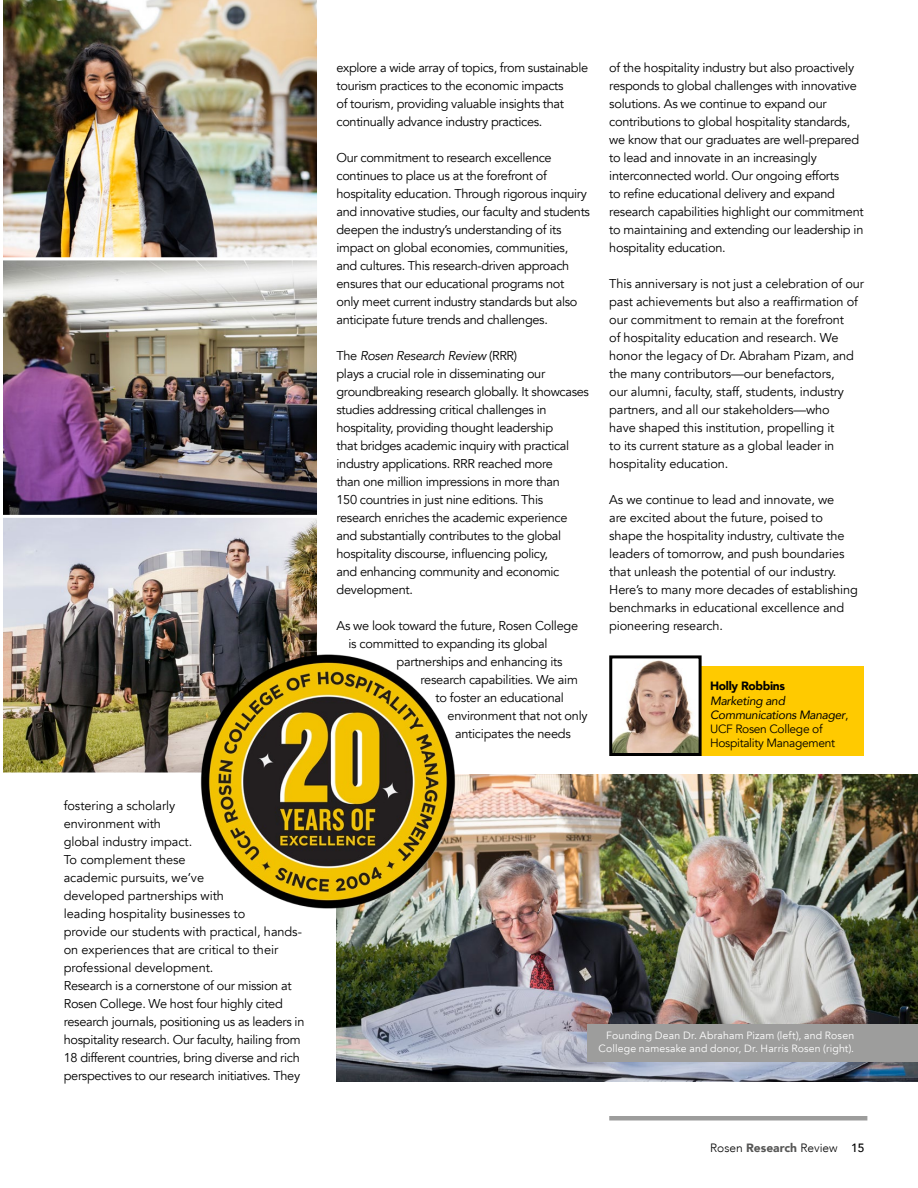
<style>
.page{position:relative;width:918px;height:1188px;background:#fff}
.page>*{position:absolute;margin:0;border:0;box-sizing:border-box;transform-origin:0 0}
.BodyText{font:12.75px/18px "Avenir";letter-spacing:-.02em;color:#000}
.t1{font:12px/14.2px "Avenir";letter-spacing:-.025em;color:#000}
.t2{font:300 12px "Avenir";color:#000}
.t3{font:900 12px "Avenir";letter-spacing:-.025em;color:#000}
.Caption_Text{font:10.5px/12.8px "Avenir";letter-spacing:.015em;color:#fff;text-align:right}
.s1{font-style:italic}
.s2{font-weight:900;color:#575756}
.s3{font-weight:500}
</style>
<div class="page">
<hr style="left:609px;top:1116px;width:258px;height:4px;background:#9d9d9c">
<img style="left:337px;top:774px;width:581px;height:308px">
<div style="left:587px;top:1024px;width:331px;height:38px;background:#9d9d9c"></div>
<div style="left:698px;top:666px;width:166px;height:90px;background:#ffca00"></div>
<img style="left:613px;top:660px;width:85px;height:92px">
<div style="left:609px;top:655px;width:93px;height:101px;border:3px solid #000"></div>
<img style="left:3px;top:0;width:314px;height:257px">
<img style="left:4px;top:261px;width:312px;height:253px">
<div style="left:0;top:257px;width:320px;height:261px;border:3px solid #fff"></div>
<img style="left:4px;top:519px;width:312px;height:253px">
<div style="left:0;top:515px;width:320px;height:261px;border:3px solid #fff"></div>
<img style="left:199px;top:653px;width:257px;height:257px;border-radius:128px">
<p class="BodyText" style="left:64px;top:797px;width:240px">fostering a scholarly<br>environment with<br>global industry impact.<br>To complement these<br>academic pursuits, we’ve<br>developed partnerships with<br>leading hospitality businesses to<br>provide our students with practical, hands&shy;on experiences that are critical to their professional development.</p>
<p class="BodyText" style="left:64px;top:977px;width:242px">Research is a cornerstone of our mission at Rosen College. We host four highly cited research journals, positioning us as leaders in hospitality research. Our faculty, hailing from 18 different countries, bring diverse and rich perspectives to our research initiatives. They</p>
<p class="BodyText" style="left:337px;top:59px;width:253px">explore a wide array of topics, from sustainable tourism practices to the economic impacts<br>of tourism, providing valuable insights that continually advance industry practices.</p>
<p class="BodyText" style="left:337px;top:149px;width:255px">Our commitment to research excellence continues to place us at the forefront of hospitality education. Through rigorous inquiry and innovative studies, our faculty and students deepen the industry’s understanding of its impact on global economies, communities, and cultures. This research-driven approach ensures that our educational programs not only meet current industry standards but also anticipate future trends and challenges.</p>
<p class="BodyText" style="left:337px;top:347px;width:254px">The <span class="s1">Rosen Research Review</span> (RRR)<br>plays a crucial role in disseminating our groundbreaking research globally. It showcases studies addressing critical challenges in hospitality, providing thought leadership<br>that bridges academic inquiry with practical industry applications. RRR reached more<br>than one million impressions in more than<br>150 countries in just nine editions. This research enriches the academic experience and substantially contributes to the global hospitality discourse, influencing policy,<br>and enhancing community and economic development.</p>
<p class="BodyText" style="left:337px;top:617px;width:243px">As we look toward the future, Rosen College</p>
<p class="BodyText" style="left:349px;top:635px;width:201px">is committed to expanding its global</p>
<p class="BodyText" style="left:397px;top:653px;width:168px">partnerships and enhancing its</p>
<p class="BodyText" style="left:421px;top:671px;width:159px">research capabilities. We aim</p>
<p class="BodyText" style="left:436px;top:689px;width:130px">to foster an educational</p>
<p class="BodyText" style="left:448px;top:707px;width:142px">environment that not only</p>
<p class="BodyText" style="left:455px;top:725px;width:117px">anticipates the needs</p>
<p class="BodyText" style="left:609px;top:59px;width:256px">of the hospitality industry but also proactively responds to global challenges with innovative solutions. As we continue to expand our contributions to global hospitality standards, we know that our graduates are well-prepared to lead and innovate in an increasingly interconnected world. Our ongoing efforts<br>to refine educational delivery and expand research capabilities highlight our commitment to maintaining and extending our leadership in hospitality education.</p>
<p class="BodyText" style="left:609px;top:275px;width:256px">This anniversary is not just a celebration of our past achievements but also a reaffirmation of our commitment to remain at the forefront<br>of hospitality education and research. We honor the legacy of Dr. Abraham Pizam, and the many contributors—our benefactors,<br>our alumni, faculty, staff, students, industry partners, and all our stakeholders—who<br>have shaped this institution, propelling it<br>to its current stature as a global leader in hospitality education.</p>
<p class="BodyText" style="left:609px;top:491px;width:250px">As we continue to lead and innovate, we<br>are excited about the future, poised to shape the hospitality industry, cultivate the leaders of tomorrow, and push boundaries that unleash the potential of our industry.<br>Here’s to many more decades of establishing benchmarks in educational excellence and pioneering research.</p>
<p class="t3" style="left:710px;top:676px;width:76px">Holly Robbins</p>
<p class="t1" style="left:710px;top:694px;width:140px"><span class="s1">Marketing and<br>Communications Manager</span>,<br>UCF Rosen College of<br>Hospitality Management</p>
<p class="Caption_Text" style="left:598px;top:1029px;width:257px">Founding Dean Dr. Abraham Pizam (left), and Rosen<br>College namesake and donor, Dr. Harris Rosen (right).</p>
<p class="t2" style="left:710px;top:1141px;width:156px">Rosen <span class="s2">Research</span> Review <span class="s3">15</span></p>
</div>
